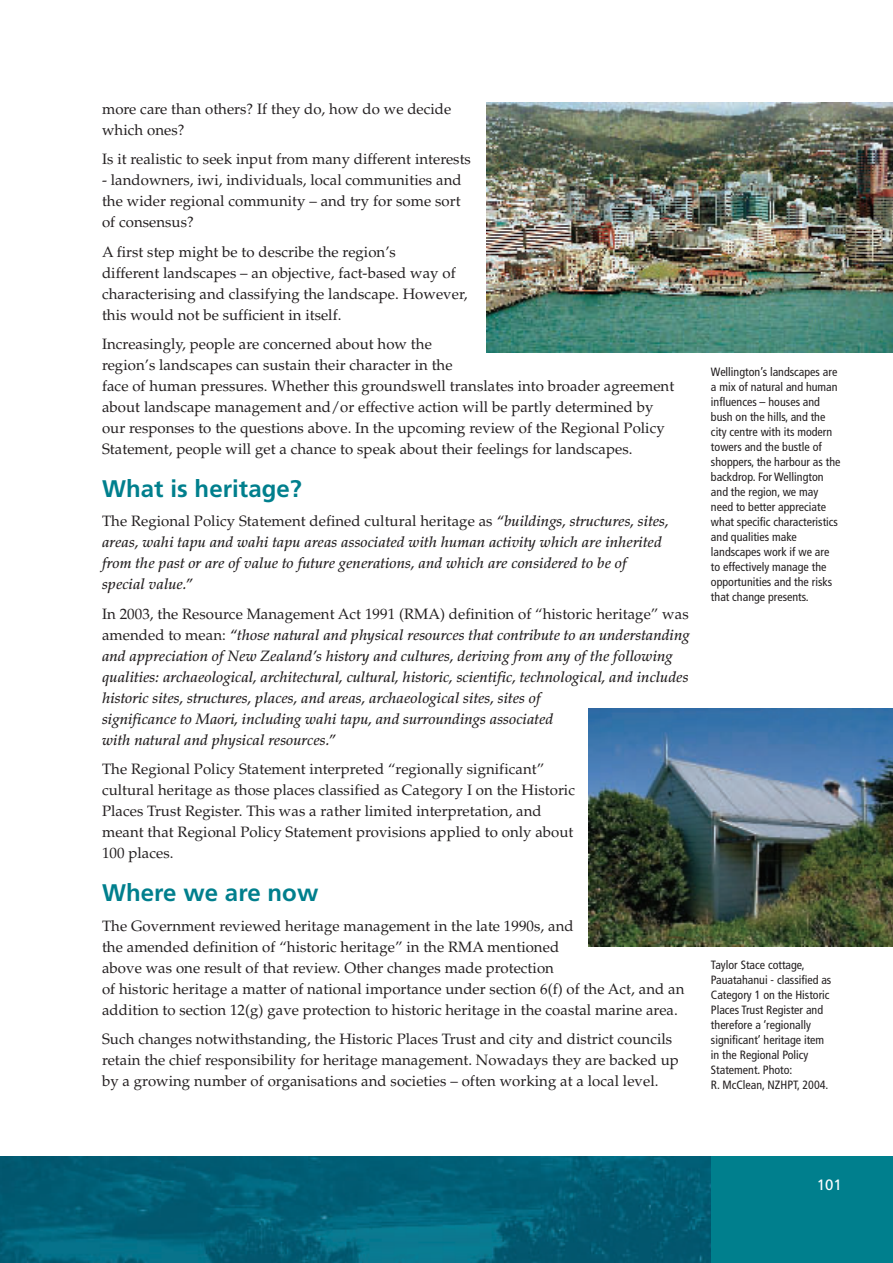
<style>
.page{position:relative;width:893px;height:1263px;background:#fff}
.page>*{position:absolute;margin:0;border:0;box-sizing:border-box;transform-origin:0 0}
.t1{font:700 24px "Frutiger";letter-spacing:.005em;color:#007f8d}
.t2{font:15px/21px "Palatino";letter-spacing:.005em;color:#231f20}
.t3{font:italic 500 15px/21px "Palatino";letter-spacing:.005em;color:#231f20}
.t4{font:15px "Frutiger";color:#fff}
.t5{font:condensed 12px/15px "Frutiger";color:#231f20}
.s1{font-weight:400;font-style:normal}
</style>
<div class="page">
<div style="left:0;top:1157px;width:893px;height:106px;background:#007f8d"></div>
<img style="left:487px;top:102px;width:406px;height:251px">
<img style="left:588px;top:709px;width:305px;height:238px">
<img style="left:0;top:1157px;width:711px;height:106px">
<p class="t2" style="left:102px;top:100px;width:351px">more care than others? If they do, how do we decide which ones?</p>
<p class="t2" style="left:102px;top:150px;width:370px">Is it realistic to seek input from many different interests</p>
<p class="t2" style="left:102px;top:171px;width:361px;text-align:justify">- landowners, iwi, individuals, local communities and the wider regional community – and try for some sort of consensus?</p>
<p class="t2" style="left:102px;top:243px;width:367px">A first step might be to describe the region’s<br>different landscapes – an objective, fact-based way of characterising and classifying the landscape. However, this would not be sufficient in itself.</p>
<p class="t2" style="left:102px;top:335px;width:574px">Increasingly, people are concerned about how the<br>region’s landscapes can sustain their character in the<br>face of human pressures. Whether this groundswell translates into broader agreement about landscape management and/or effective action will be partly determined by our responses to the questions above. In the upcoming review of the Regional Policy Statement, people will get a chance to speak about their feelings for landscapes.</p>
<h1 class="t1" style="left:102px;top:479px;width:201px">What is heritage?</h1>
<p class="t3" style="left:102px;top:512px;width:569px"><span class="s1">The Regional Policy Statement defined cultural heritage as</span> “buildings, structures, sites, areas, wahi tapu and wahi tapu areas associated with human activity which are inherited from the past or are of value to future generations, and which are considered to be of special value.”</p>
<p class="t3" style="left:102px;top:605px;width:589px"><span class="s1">In 2003, the Resource Management Act 1991 (RMA) definition of “historic heritage” was amended to mean:</span> “those natural and physical resources that contribute to an understanding and appreciation of New Zealand’s history and cultures, deriving from any of the following qualities: archaeological, architectural, cultural, historic, scientific, technological, and includes historic sites, structures, places, and areas, archaeological sites, sites of<br>significance to Maori, including wahi tapu, and surroundings associated<br>with natural and physical resources.”</p>
<p class="t2" style="left:102px;top:760px;width:474px">The Regional Policy Statement interpreted “regionally significant” cultural heritage as those places classified as Category I on the Historic Places Trust Register. This was a rather limited interpretation, and meant that Regional Policy Statement provisions applied to only about 100 places.</p>
<h1 class="t1" style="left:102px;top:883px;width:218px">Where we are now</h1>
<p class="t2" style="left:102px;top:917px;width:584px">The Government reviewed heritage management in the late 1990s, and<br>the amended definition of “historic heritage” in the RMA mentioned<br>above was one result of that review. Other changes made protection<br>of historic heritage a matter of national importance under section 6(f) of the Act, and an addition to section 12(g) gave protection to historic heritage in the coastal marine area.</p>
<p class="t2" style="left:102px;top:1030px;width:578px">Such changes notwithstanding, the Historic Places Trust and city and district councils retain the chief responsibility for heritage management. Nowadays they are backed up by a growing number of organisations and societies – often working at a local level.</p>
<p class="t5" style="left:711px;top:365px;width:131px">Wellington’s landscapes are a mix of natural and human influences – houses and bush on the hills, and the city centre with its modern towers and the bustle of shoppers, the harbour as the backdrop. For Wellington and the region, we may need to better appreciate what specific characteristics and qualities make landscapes work if we are to effectively manage the opportunities and the risks that change presents.</p>
<p class="t5" style="left:711px;top:958px;width:122px">Taylor Stace cottage,<br>Pauatahanui - classified as<br>Category 1 on the Historic<br>Places Trust Register and therefore a ‘regionally significant’ heritage item in the Regional Policy<br>Statement. Photo:<br>R. McClean, NZHPT, 2004.</p>
<p class="t4" style="left:817px;top:1179px;width:27px">101</p>
</div>
